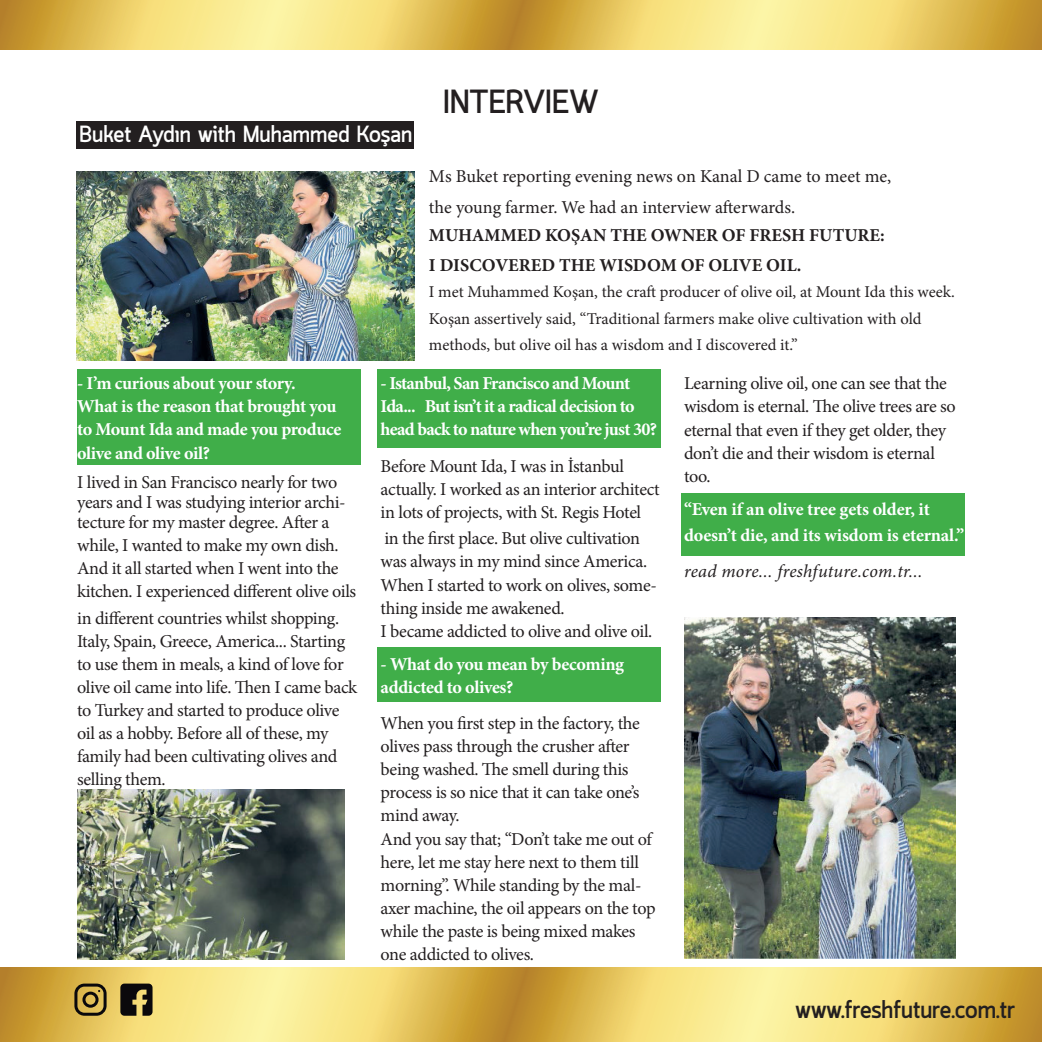
<style>
.page{position:relative;width:1042px;height:1042px;background:#fff}
.page>*{position:absolute;margin:0;border:0;box-sizing:border-box;transform-origin:0 0}
.t1{font:700 32.9px "Quark";color:#231f20}
.t2{font:700 24.5px "Quark";color:#231f20}
.t3{font:700 23.1px "Quark";color:#fff}
.t4{font:18.2px/23.1px "Minion Pro";letter-spacing:-.02em;color:#231f20}
.t5{font:700 18.2px/23.1px "Minion Pro";letter-spacing:-.025em;color:#fff}
.t6{font:18.2px/30.3px "Minion Pro";color:#231f20}
.t7{font:700 18.2px/29.8px "Minion Pro";color:#231f20}
.t8{font:italic 18.2px "Minion Pro";letter-spacing:.01em;color:#231f20}
.t9{font:16.45px/26.4px "Minion Pro";letter-spacing:-.005em;color:#231f20}
</style>
<div class="page">
<svg style="left:1px;top:0;width:1041px;height:49px;background:#e7ca69"></svg>
<hr style="left:0;top:967px;width:1px;height:75px;background:#b7832c">
<svg style="left:1px;top:967px;width:1041px;height:75px;background:#e7cb6a"></svg>
<svg style="left:74px;top:983px;width:33px;height:32px"></svg>
<svg style="left:120px;top:983px;width:33px;height:32px"></svg>
<div style="left:77px;top:121px;width:337px;height:27px;background:#231f20"></div>
<img style="left:77px;top:171px;width:337px;height:189px">
<img style="left:77px;top:789px;width:267px;height:170px">
<img style="left:684px;top:617px;width:271px;height:341px">
<div style="left:682px;top:493px;width:283px;height:63px;background:#40ae49"></div>
<div style="left:377px;top:369px;width:284px;height:78px;background:#40ae49"></div>
<div style="left:377px;top:647px;width:284px;height:55px;background:#40ae49"></div>
<div style="left:77px;top:369px;width:283px;height:96px;background:#40ae49"></div>
<p class="t3" style="left:80px;top:121px;width:334px">Buket Aydın with Muhammed Koşan</p>
<h1 class="t1" style="left:443px;top:82px;width:157px">INTERVIEW</h1>
<p class="t6" style="left:429px;top:162px;width:464px">Ms Buket reporting evening news on Kanal D came to meet me, the young farmer. We had an interview afterwards.</p>
<p class="t7" style="left:429px;top:220px;width:457px">MUHAMMED KOŞAN THE OWNER OF FRESH FUTURE:<br>I DISCOVERED THE WISDOM OF OLIVE OIL.</p>
<p class="t9" style="left:429px;top:279px;width:527px">I met Muhammed Koşan, the craft producer of olive oil, at Mount Ida this week.<br>Koşan assertively said, “Traditional farmers make olive cultivation with old methods, but olive oil has a wisdom and I discovered it.”</p>
<p class="t5" style="left:77px;top:372px;width:266px">- I’m curious about your story.<br>What is the reason that brought you to Mount Ida and made you produce olive and olive oil?</p>
<p class="t4" style="left:77px;top:473px;width:270px;line-height:19.8px">I lived in San Francisco nearly for two years and I was studying interior archi&shy;tecture for my master degree. After a</p>
<p class="t4" style="left:77px;top:534px;width:280px">while, I wanted to make my own dish.<br>And it all started when I went into the kitchen. I experienced different olive oils</p>
<p class="t4" style="left:77px;top:606px;width:281px">in different countries whilst shopping.<br>Italy, Spain, Greece, America... Starting to use them in meals, a kind of love for olive oil came into life. Then I came back to Turkey and started to produce olive oil as a hobby. Before all of these, my family had been cultivating olives and selling them.</p>
<p class="t5" style="left:381px;top:372px;width:278px">- Istanbul, San Francisco and Mount<br>Ida... But isn’t it a radical decision to head back to nature when you’re just 30?</p>
<p class="t4" style="left:381px;top:454px;width:281px">Before Mount Ida, I was in İstanbul actually. I worked as an interior architect in lots of projects, with St. Regis Hotel</p>
<p class="t4" style="left:381px;top:527px;width:278px">in the first place. But olive cultivation was always in my mind since America.<br>When I started to work on olives, some&shy;thing inside me awakened.<br>I became addicted to olive and olive oil.</p>
<p class="t5" style="left:381px;top:652px;width:245px">- What do you mean by becoming addicted to olives?</p>
<p class="t4" style="left:381px;top:712px;width:276px">When you first step in the factory, the olives pass through the crusher after being washed. The smell during this process is so nice that it can take one’s mind away.<br>And you say that; “Don’t take me out of here, let me stay here next to them till morning”. While standing by the mal&shy;axer machine, the oil appears on the top while the paste is being mixed makes one addicted to olives.</p>
<p class="t4" style="left:684px;top:372px;width:273px">Learning olive oil, one can see that the wisdom is eternal. The olive trees are so eternal that even if they get older, they don’t die and their wisdom is eternal too.</p>
<p class="t5" style="left:684px;top:495px;width:281px;line-height:26.4px">“Even if an olive tree gets older, it doesn’t die, and its wisdom is eternal.”</p>
<p class="t8" style="left:684px;top:559px;width:240px">read more... freshfuture.com.tr...</p>
<h2 class="t2" style="left:795px;top:995px;width:221px">www.freshfuture.com.tr</h2>
</div>
